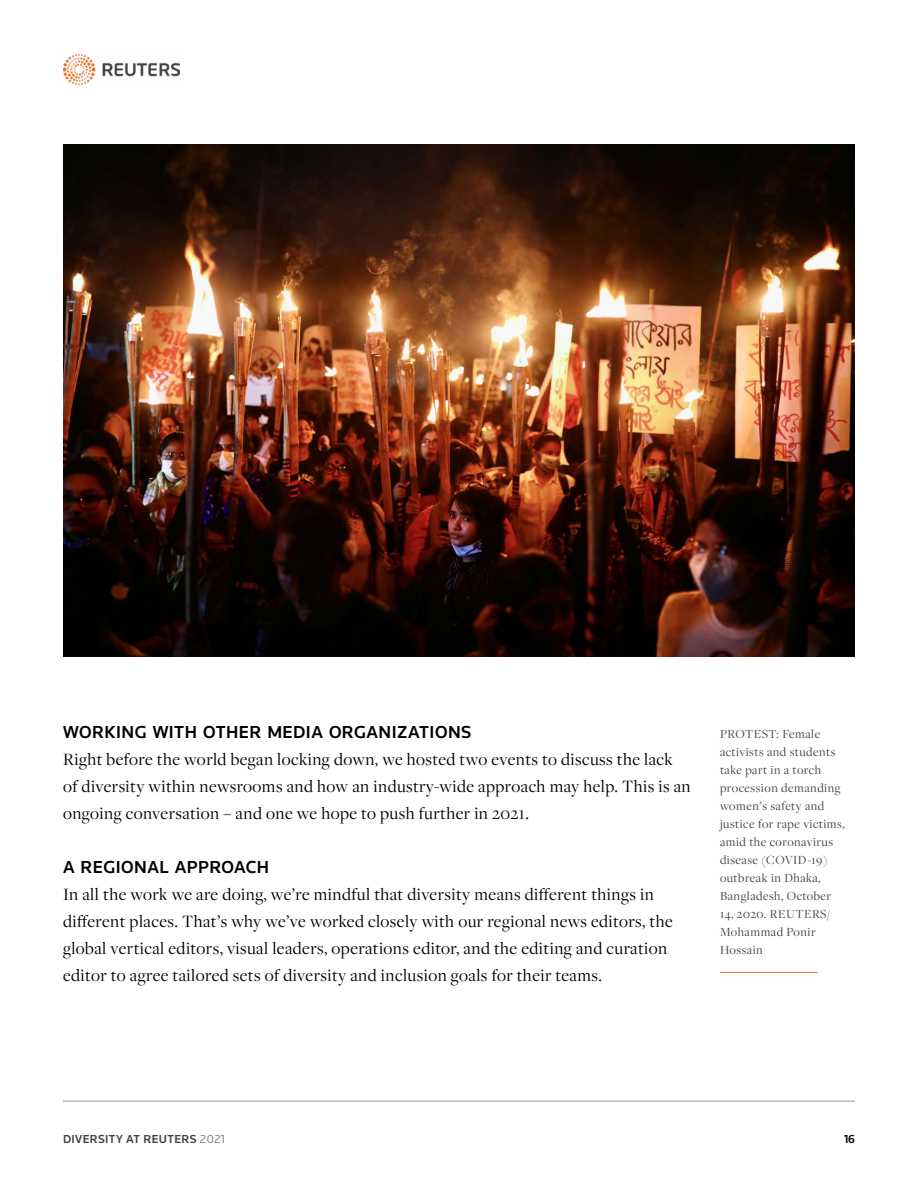
<style>
.page{position:relative;width:918px;height:1188px;background:#fff}
.page>*{position:absolute;margin:0;border:0;box-sizing:border-box;transform-origin:0 0}
.t1{font:18px/27px "Freight Disp";letter-spacing:.025em;color:#000}
.t2{font:500 18px "Knowledge";letter-spacing:.025em;color:#000}
.t3{font:12.9px/18px "Freight Disp";letter-spacing:.04em;color:#414042}
.t4{font:500 12px "Knowledge";letter-spacing:.03em;color:#414042}
.t5{font:500 12px "Knowledge";color:#000}
.s1{font-weight:400;color:#808285}
</style>
<div class="page">
<img style="left:63px;top:54px;width:117px;height:32px">
<hr style="left:63px;top:1101px;width:792px;height:1px;background:#939598">
<img style="left:63px;top:144px;width:792px;height:513px">
<hr style="left:720px;top:972px;width:98px;height:1px;background:#f36f21">
<p class="t2" style="left:63px;top:721px;width:410px">WORKING WITH OTHER MEDIA ORGANIZATIONS</p>
<p class="t1" style="left:63px;top:746px;width:629px">Right before the world began locking down, we hosted two events to discuss the lack of diversity within newsrooms and how an industry-wide approach may help. This is an ongoing conversation – and one we hope to push further in 2021.</p>
<p class="t2" style="left:63px;top:856px;width:208px">A REGIONAL APPROACH</p>
<p class="t1" style="left:63px;top:881px;width:611px">In all the work we are doing, we’re mindful that diversity means different things in different places. That’s why we’ve worked closely with our regional news editors, the global vertical editors, visual leaders, operations editor, and the editing and curation editor to agree tailored sets of diversity and inclusion goals for their teams.</p>
<p class="t3" style="left:720px;top:725px;width:126px">PROTEST: Female activists and students take part in a torch procession demanding women’s safety and justice for rape victims, amid the coronavirus disease (COVID-19) outbreak in Dhaka,<br>Bangladesh, October<br>14, 2020. REUTERS/<br>Mohammad Ponir<br>Hossain</p>
<p class="t4" style="left:63px;top:1132px;width:164px">DIVERSITY AT REUTERS <span class="s1">2021</span></p>
<p class="t5" style="left:844px;top:1132px;width:12px">16</p>
</div>
